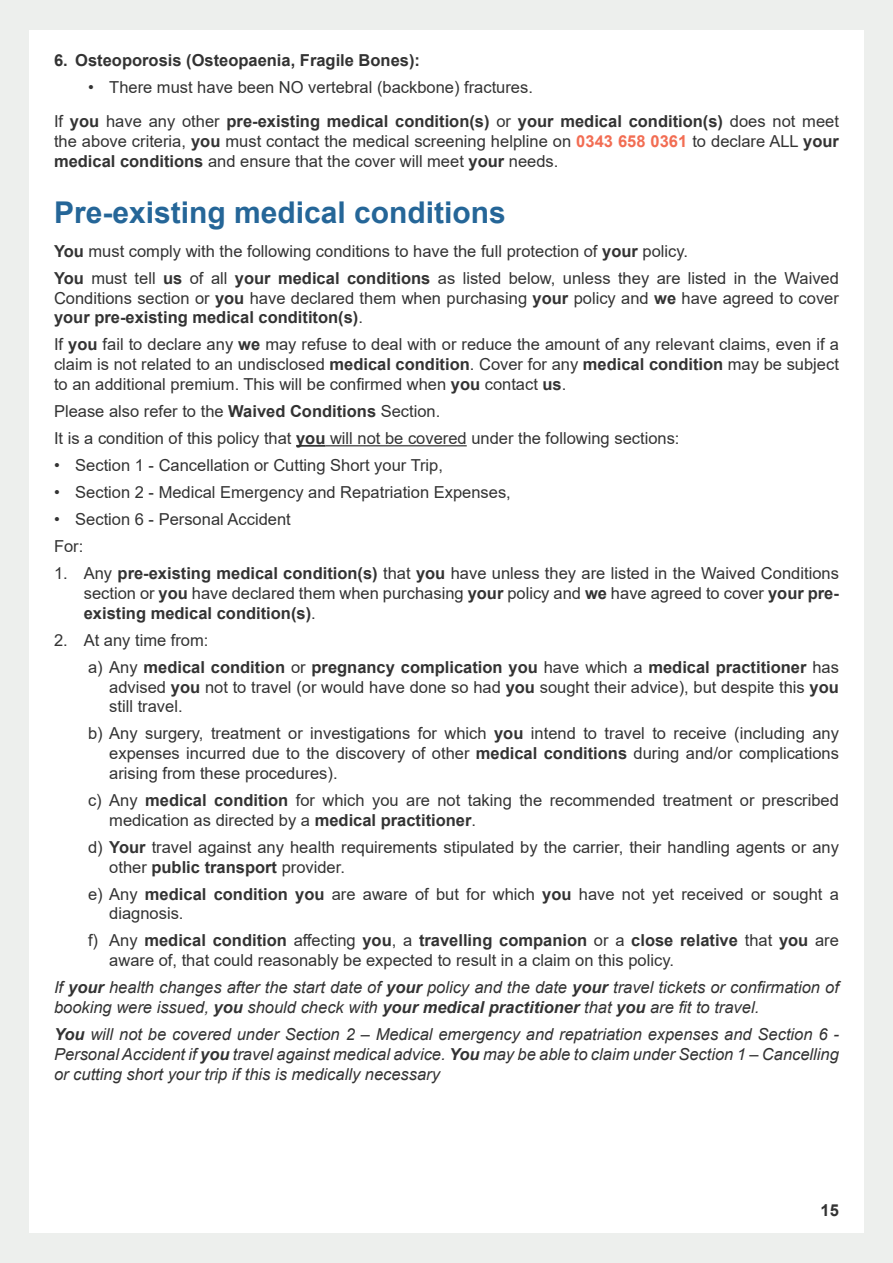
<style>
.page{position:relative;width:893px;height:1263px;background:#fff}
.page>*{position:absolute;margin:0;border:0;box-sizing:border-box;transform-origin:0 0}
.Subheading{font:700 30px "Arial";color:#256698}
.t1{font:16.5px/19.8px "Arial";color:#333;text-align:justify}
.t2{font:italic 16.5px/19.8px "Arial";color:#333}
.t3{font:700 16.5px "Arial";color:#333}
.s1{font-weight:700}
.s2{font-weight:700;color:#f26d53}
</style>
<div class="page">
<div style="left:865px;top:0;width:28px;height:1263px;background:#edefed"></div>
<div style="left:0;top:0;width:28px;height:1263px;background:#edefed"></div>
<div style="left:0;top:1233px;width:893px;height:30px;background:#edefed"></div>
<div style="left:0;top:0;width:893px;height:30px;background:#edefed"></div>
<hr style="left:296px;top:445px;width:29px;height:2px;background:#333">
<hr style="left:325px;top:445px;width:142px;height:1px;background:#333">
<p class="t3" style="left:54px;top:49px;width:368px">6. Osteoporosis (Osteopaenia, Fragile Bones):</p>
<p class="t1" style="left:88px;top:77px;width:446px">• There must have been NO vertebral (backbone) fractures.</p>
<p class="t1" style="left:54px;top:111px;width:786px">If <span class="s1">you</span> have any other <span class="s1">pre-existing medical condition(s)</span> or <span class="s1">your medical condition(s)</span> does not meet the above criteria, <span class="s1">you</span> must contact the medical screening helpline on <span class="s2">0343 658 0361</span> to declare ALL <span class="s1">your medical conditions</span> and ensure that the cover will meet <span class="s1">your</span> needs.</p>
<p class="Subheading" style="left:54px;top:191px;width:453px">Pre-existing medical conditions</p>
<p class="t1" style="left:54px;top:241px;width:636px"><span class="s1">You</span> must comply with the following conditions to have the full protection of <span class="s1">your</span> policy.</p>
<p class="t1" style="left:54px;top:268px;width:786px"><span class="s1">You</span> must tell <span class="s1">us</span> of all <span class="s1">your medical conditions</span> as listed below, unless they are listed in the Waived Conditions section or <span class="s1">you</span> have declared them when purchasing <span class="s1">your</span> policy and <span class="s1">we</span> have agreed to cover <span class="s1">your pre-existing medical condititon(s)</span>.</p>
<p class="t1" style="left:54px;top:335px;width:786px">If <span class="s1">you</span> fail to declare any <span class="s1">we</span> may refuse to deal with or reduce the amount of any relevant claims, even if a claim is not related to an undisclosed <span class="s1">medical condition</span>. Cover for any <span class="s1">medical condition</span> may be subject to an additional premium. This will be confirmed when <span class="s1">you</span> contact <span class="s1">us</span>.</p>
<p class="t1" style="left:54px;top:401px;width:388px">Please also refer to the <span class="s1">Waived Conditions</span> Section.</p>
<p class="t1" style="left:54px;top:428px;width:627px">It is a condition of this policy that <span class="s1">you</span> will not be covered under the following sections:</p>
<p class="t1" style="left:54px;top:455px;width:391px">• Section 1 - Cancellation or Cutting Short your Trip,</p>
<p class="t1" style="left:54px;top:482px;width:458px">• Section 2 - Medical Emergency and Repatriation Expenses,</p>
<p class="t1" style="left:54px;top:509px;width:238px">• Section 6 - Personal Accident</p>
<p class="t1" style="left:54px;top:536px;width:31px">For:</p>
<p class="t1" style="left:84px;top:563px;width:757px;text-indent:-30px">1. Any <span class="s1">pre-existing medical condition(s)</span> that <span class="s1">you</span> have unless they are listed in the Waived Conditions section or <span class="s1">you</span> have declared them when purchasing <span class="s1">your</span> policy and <span class="s1">we</span> have agreed to cover <span class="s1">your pre&shy;existing medical condition(s)</span>.</p>
<p class="t1" style="left:54px;top:630px;width:156px">2. At any time from:</p>
<p class="t1" style="left:109px;top:657px;width:731px;text-indent:-21px">a) Any <span class="s1">medical condition</span> or <span class="s1">pregnancy complication you</span> have which a <span class="s1">medical practitioner</span> has advised <span class="s1">you</span> not to travel (or would have done so had <span class="s1">you</span> sought their advice), but despite this <span class="s1">you </span>still travel.</p>
<p class="t1" style="left:109px;top:723px;width:731px;text-indent:-21px">b) Any surgery, treatment or investigations for which <span class="s1">you</span> intend to travel to receive (including any expenses incurred due to the discovery of other <span class="s1">medical conditions</span> during and/or complications arising from these procedures).</p>
<p class="t1" style="left:109px;top:790px;width:731px;text-indent:-21px">c) Any <span class="s1">medical condition</span> for which you are not taking the recommended treatment or prescribed medication as directed by a <span class="s1">medical practitioner</span>.</p>
<p class="t1" style="left:109px;top:837px;width:731px;text-indent:-21px">d) <span class="s1">Your</span> travel against any health requirements stipulated by the carrier, their handling agents or any other <span class="s1">public transport</span> provider.</p>
<p class="t1" style="left:109px;top:884px;width:731px;text-indent:-21px">e) Any <span class="s1">medical condition you</span> are aware of but for which <span class="s1">you</span> have not yet received or sought a diagnosis.</p>
<p class="t1" style="left:109px;top:930px;width:731px;text-indent:-21px">f) Any <span class="s1">medical condition</span> affecting <span class="s1">you</span>, a <span class="s1">travelling companion</span> or a <span class="s1">close relative</span> that <span class="s1">you</span> are aware of, that could reasonably be expected to result in a claim on this policy.</p>
<p class="t2" style="left:54px;top:978px;width:786px">If <span class="s1">your</span> health changes after the start date of <span class="s1">your</span> policy and the date <span class="s1">your</span> travel tickets or confirmation of booking were issued, <span class="s1">you</span> should check with <span class="s1">your medical practitioner</span> that <span class="s1">you</span> are fit to travel.</p>
<p class="t2" style="left:54px;top:1024px;width:786px;text-align:justify"><span class="s1">You</span> will not be covered under Section 2 – Medical emergency and repatriation expenses and Section 6 - Personal Accident if <span class="s1">you</span> travel against medical advice. <span class="s1">You</span> may be able to claim under Section 1 – Cancelling or cutting short your trip if this is medically necessary</p>
<p class="t3" style="left:821px;top:1198px;width:20px">15</p>
</div>
